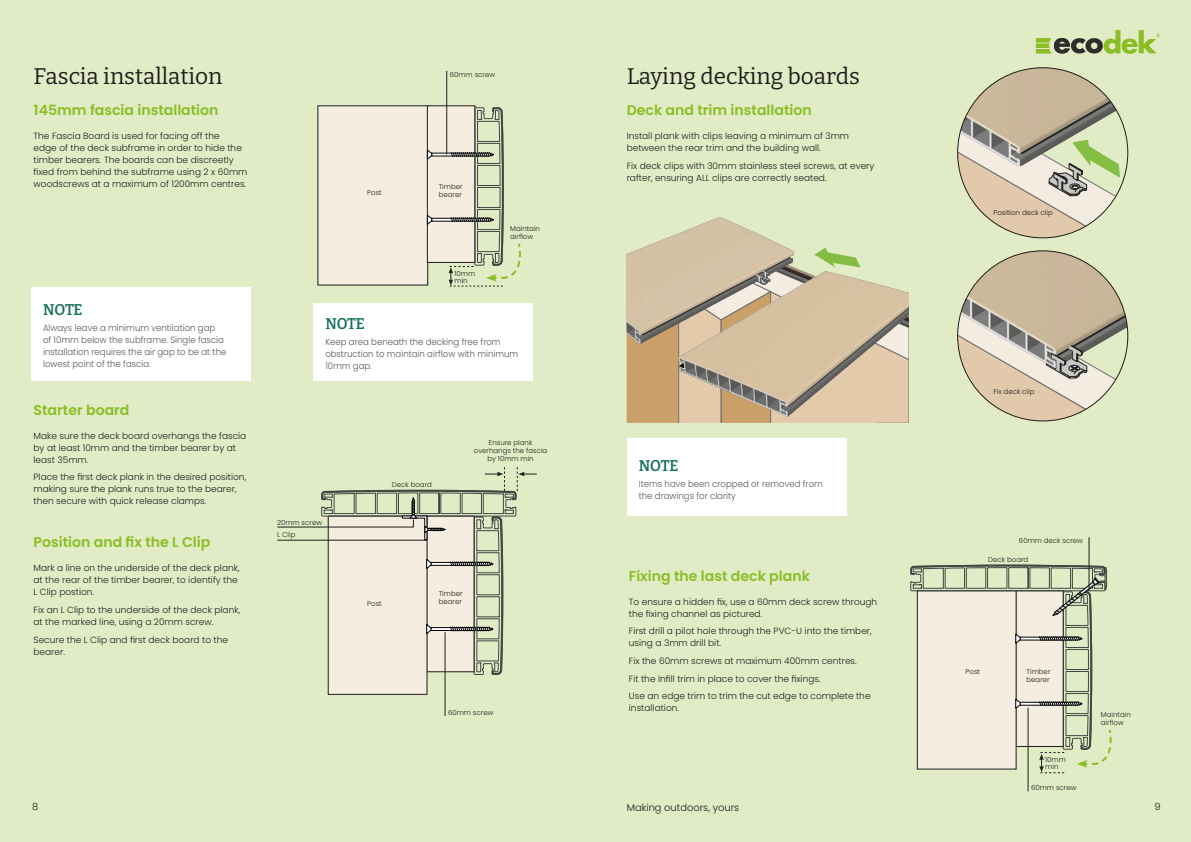
<style>
.page{position:relative;width:1191px;height:842px;background:#e1ecc6}
.page>*{position:absolute;margin:0;border:0;box-sizing:border-box;transform-origin:0 0}
.t1{font:22.6px "Bitter";color:#1d1d1b}
.Diagram_Text{font:600 15.5px "Bitter";letter-spacing:-.02em;color:#15705e;scale:.95 1}
.t2{font:600 14.1px "Poppins";color:#8abe24}
.t3{font:300 9.9px "Poppins";color:#1d1d1b}
.t4{font:300 9px/12px "Poppins";color:#1d1d1b}
.Diagram_Text-2{font:300 9px/12px "Poppins";color:#575756;scale:.95 1}
.t5{font:300 7px/8px "Poppins";color:#1d1d1b}
</style>
<div class="page">
<svg style="left:1035px;top:30px;width:124px;height:24px"></svg>
<div style="left:318px;top:106px;width:110px;height:179px;background:#f6ede1"></div>
<div style="left:328px;top:516px;width:99px;height:179px;background:#f6ede1;border:1px solid #1d1d1b"></div>
<svg style="left:957px;top:68px;width:170px;height:170px"></svg>
<svg style="left:957px;top:251px;width:170px;height:170px"></svg>
<img style="left:642px;top:217px;width:135px;height:31px">
<img style="left:679px;top:243px;width:108px;height:5px">
<svg style="left:626px;top:248px;width:282px;height:175px"></svg>
<div style="left:31px;top:287px;width:220px;height:94px;background:#fff"></div>
<div style="left:313px;top:303px;width:220px;height:78px;background:#fff"></div>
<div style="left:627px;top:439px;width:219px;height:77px;background:#fff"></div>
<hr style="left:446px;top:71px;width:1px;height:83px;background:#1d1d1b">
<svg style="left:427px;top:107px;width:94px;height:180px"></svg>
<svg style="left:910px;top:565px;width:202px;height:208px"></svg>
<hr style="left:445px;top:632px;width:1px;height:84px;background:#1d1d1b">
<hr style="left:1028px;top:708px;width:1px;height:83px;background:#1d1d1b">
<hr style="left:1088px;top:537px;width:1px;height:54px;background:#1d1d1b">
<svg style="left:277px;top:467px;width:260px;height:208px"></svg>
<p class="t1" style="left:34px;top:59px;width:190px">Fascia installation</p>
<p class="t2" style="left:34px;top:102px;width:186px">145mm fascia installation</p>
<p class="t4" style="left:34px;top:130px;width:215px">The Fascia Board is used for facing off the<br>edge of the deck subframe in order to hide the timber bearers. The boards can be discreetly fixed from behind the subframe using 2 x 60mm woodscrews at a maximum of 1200mm centres.</p>
<p class="Diagram_Text" style="left:43px;top:297px;width:43px">NOTE</p>
<p class="Diagram_Text-2" style="left:43px;top:322px;width:194px">Always leave a minimum ventilation gap<br>of 10mm below the subframe. Single fascia installation requires the air gap to be at the lowest point of the fascia.</p>
<p class="t2" style="left:34px;top:401px;width:97px">Starter board</p>
<p class="t4" style="left:34px;top:429px;width:214px">Make sure the deck board overhangs the fascia by at least 10mm and the timber bearer by at least 35mm.</p>
<p class="t4" style="left:34px;top:471px;width:214px">Place the first deck plank in the desired position, making sure the plank runs true to the bearer, then secure with quick release clamps.</p>
<p class="t2" style="left:34px;top:534px;width:178px">Position and fix the L Clip</p>
<p class="t4" style="left:34px;top:562px;width:208px">Mark a line on the underside of the deck plank, at the rear of the timber bearer, to identify the<br>L Clip postion.</p>
<p class="t4" style="left:34px;top:604px;width:208px">Fix an L Clip to the underside of the deck plank, at the marked line, using a 20mm screw.</p>
<p class="t4" style="left:34px;top:633px;width:196px">Secure the L Clip and first deck board to the bearer.</p>
<p class="t5" style="left:450px;top:70px;width:47px">60mm screw</p>
<p class="t5" style="left:367px;top:189px;width:16px">Post</p>
<p class="t5" style="left:439px;top:182px;width:26px">Timber bearer</p>
<p class="t5" style="left:454px;top:270px;width:22px;line-height:7px">10mm min</p>
<p class="t5" style="left:510px;top:224px;width:31px">Maintain airflow</p>
<p class="Diagram_Text" style="left:325px;top:312px;width:43px">NOTE</p>
<p class="Diagram_Text-2" style="left:325px;top:336px;width:205px">Keep area beneath the decking free from obstruction to maintain airflow with minimum<br>10mm gap.</p>
<p class="t5" style="left:277px;top:519px;width:46px">20mm screw</p>
<p class="t5" style="left:277px;top:531px;width:20px">L Clip</p>
<p class="t5" style="left:392px;top:481px;width:42px">Deck board</p>
<p class="t5" style="left:474px;top:438px;width:75px;text-align:center">Ensure plank overhangs the fascia by 10mm min</p>
<p class="t5" style="left:367px;top:599px;width:16px">Post</p>
<p class="t5" style="left:439px;top:589px;width:26px">Timber bearer</p>
<p class="t5" style="left:448px;top:708px;width:47px">60mm screw</p>
<p class="t1" style="left:626px;top:59px;width:235px">Laying decking boards</p>
<p class="t2" style="left:626px;top:102px;width:186px">Deck and trim installation</p>
<p class="t4" style="left:626px;top:130px;width:224px">Install plank with clips leaving a minimum of 3mm between the rear trim and the building wall.</p>
<p class="t4" style="left:626px;top:160px;width:249px">Fix deck clips with 30mm stainless steel screws, at every rafter, ensuring ALL clips are correctly seated.</p>
<p class="Diagram_Text" style="left:639px;top:453px;width:43px">NOTE</p>
<p class="Diagram_Text-2" style="left:639px;top:477px;width:195px">Items have been cropped or removed from the drawings for clarity</p>
<p class="t2" style="left:629px;top:568px;width:182px">Fixing the last deck plank</p>
<p class="t4" style="left:629px;top:596px;width:250px">To ensure a hidden fix, use a 60mm deck screw through the fixing channel as pictured.</p>
<p class="t4" style="left:629px;top:625px;width:244px">First drill a pilot hole through the PVC-U into the timber, using a 3mm drill bit.</p>
<p class="t4" style="left:629px;top:655px;width:229px">Fix the 60mm screws at maximum 400mm centres.</p>
<p class="t4" style="left:629px;top:673px;width:193px">Fit the Infill trim in place to cover the fixings.</p>
<p class="t4" style="left:629px;top:690px;width:243px">Use an edge trim to trim the cut edge to complete the installation.</p>
<p class="t5" style="left:993px;top:209px;width:61px">Position deck clip</p>
<p class="t5" style="left:993px;top:388px;width:43px">Fix deck clip</p>
<p class="t5" style="left:1019px;top:536px;width:66px">60mm deck screw</p>
<p class="t5" style="left:988px;top:556px;width:42px">Deck board</p>
<p class="t5" style="left:965px;top:667px;width:16px">Post</p>
<p class="t5" style="left:1026px;top:667px;width:26px">Timber bearer</p>
<p class="t5" style="left:1045px;top:756px;width:22px;line-height:7px">10mm min</p>
<p class="t5" style="left:1031px;top:784px;width:47px">60mm screw</p>
<p class="t5" style="left:1100px;top:710px;width:31px">Maintain airflow</p>
<p class="t3" style="left:32px;top:801px;width:8px">8</p>
<p class="t3" style="left:626px;top:802px;width:114px">Making outdoors, yours</p>
<p class="t3" style="left:1154px;top:801px;width:8px">9</p>
</div>
